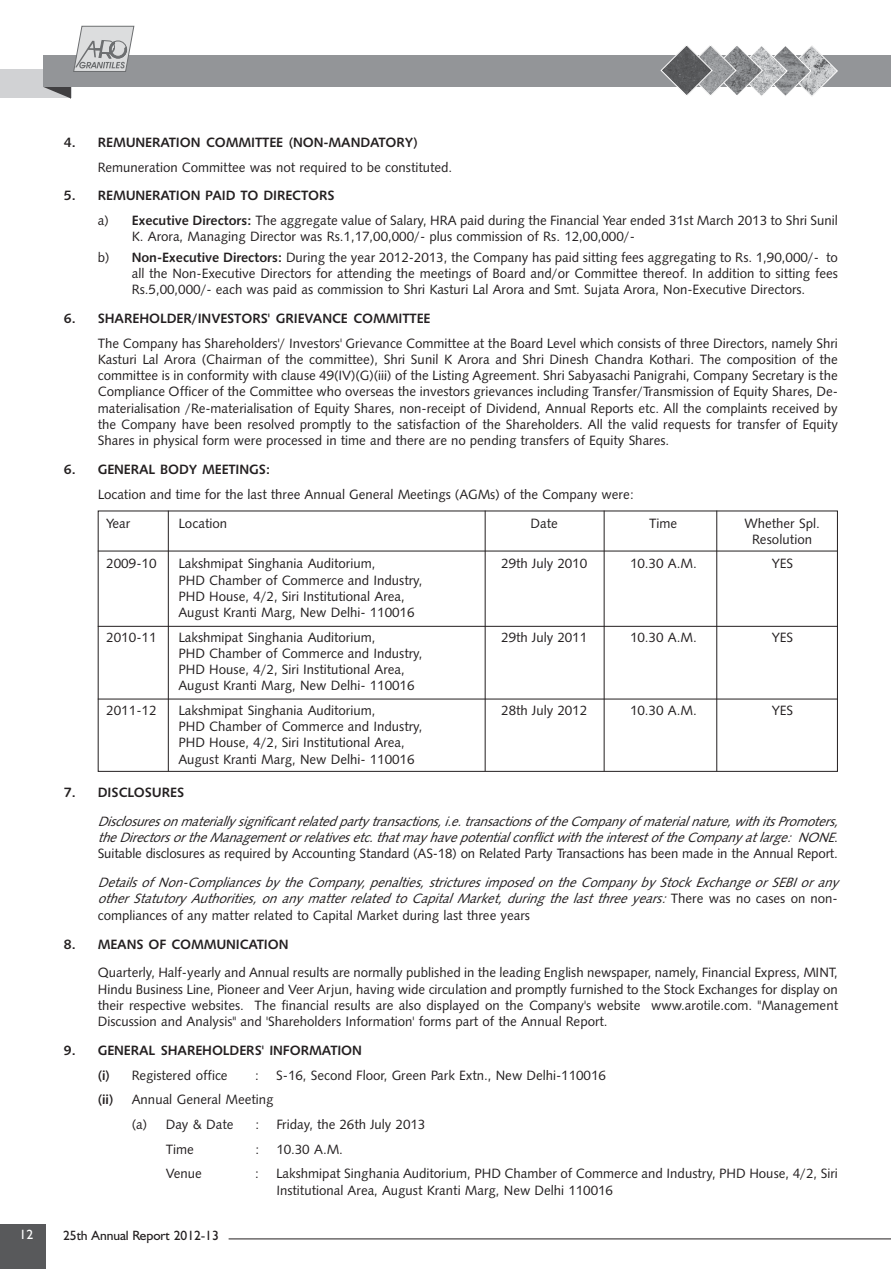
<style>
.page{position:relative;width:891px;height:1269px;background:#fff}
.page>*{position:absolute;margin:0;border:0;box-sizing:border-box;transform-origin:0 0}
.t1{font:13.5px/16.2px "TTAD79 O00";letter-spacing:-.005em;color:#231f20}
.t2{font:13.5px/16.2px "TTAD8 FOI00";letter-spacing:-.015em;color:#231f20}
.t3{font:13.5px "TTAD84 O00";letter-spacing:-.01em;color:#231f20}
.t4{font:13.5px "TTAD68 O00";letter-spacing:-.005em;color:#231f20}
.t5{font:13.5px "TTAD68 O00";color:#fff}
.s1{font-family:"TTAD84 O00"}
.s2{font-family:"TTAD79 O00"}
</style>
<div class="page">
<div style="left:0;top:1224px;width:46px;height:45px;background:#58595b"></div>
<div style="left:0;top:70px;width:71px;height:28px;background:#d1d2d4"></div>
<svg style="left:44px;top:87px;width:27px;height:11px"></svg>
<div style="left:43px;top:55px;width:848px;height:32px;background:#939598"></div>
<svg style="left:660px;top:45px;width:178px;height:51px"></svg>
<svg style="left:73px;top:26px;width:61px;height:46px;background:#c1c2c4"></svg>
<hr style="left:229px;top:1239px;width:662px;height:1px;background:#231f20">
<hr style="left:98px;top:551px;width:740px;height:1px;background:#231f20">
<hr style="left:98px;top:626px;width:740px;height:1px;background:#231f20">
<hr style="left:98px;top:699px;width:740px;height:1px;background:#231f20">
<div style="left:98px;top:511px;width:740px;height:261px;border:1px solid #231f20"></div>
<hr style="left:604px;top:511px;width:1px;height:260px;background:#231f20">
<hr style="left:485px;top:511px;width:1px;height:260px;background:#231f20">
<hr style="left:168px;top:511px;width:1px;height:260px;background:#231f20">
<hr style="left:716px;top:511px;width:1px;height:260px;background:#231f20">
<p class="t3" style="left:64px;top:137px;width:356px">4. REMUNERATION COMMITTEE (NON-MANDATORY)</p>
<p class="t1" style="left:98px;top:160px;width:356px">Remuneration Committee was not required to be constituted.</p>
<p class="t3" style="left:64px;top:190px;width:272px">5. REMUNERATION PAID TO DIRECTORS</p>
<p class="t1" style="left:132px;top:214px;width:708px;text-indent:-34px">a) <span class="s1">Executive Directors:</span> The aggregate value of Salary, HRA paid during the Financial Year ended 31st March 2013 to Shri Sunil<br>K. Arora, Managing Director was Rs.1,17,00,000/- plus commission of Rs. 12,00,000/-</p>
<p class="t1" style="left:132px;top:250px;width:708px;text-align:justify;text-indent:-34px">b) <span class="s1">Non-Executive Directors:</span> During the year 2012-2013, the Company has paid sitting fees aggregating to Rs. 1,90,000/- to all the Non-Executive Directors for attending the meetings of Board and/or Committee thereof. In addition to sitting fees Rs.5,00,000/- each was paid as commission to Shri Kasturi Lal Arora and Smt. Sujata Arora, Non-Executive Directors.</p>
<p class="t3" style="left:64px;top:313px;width:368px">6. SHAREHOLDER/INVESTORS' GRIEVANCE COMMITTEE</p>
<p class="t1" style="left:98px;top:336px;width:742px;text-align:justify">The Company has Shareholders'/ Investors' Grievance Committee at the Board Level which consists of three Directors, namely Shri Kasturi Lal Arora (Chairman of the committee), Shri Sunil K Arora and Shri Dinesh Chandra Kothari. The composition of the committee is in conformity with clause 49(IV)(G)(iii) of the Listing Agreement. Shri Sabyasachi Panigrahi, Company Secretary is the Compliance Officer of the Committee who overseas the investors grievances including Transfer/Transmission of Equity Shares, De&shy;materialisation /Re-materialisation of Equity Shares, non-receipt of Dividend, Annual Reports etc. All the complaints received by the Company have been resolved promptly to the satisfaction of the Shareholders. All the valid requests for transfer of Equity Shares in physical form were processed in time and there are no pending transfers of Equity Shares.</p>
<p class="t3" style="left:64px;top:464px;width:208px">6. GENERAL BODY MEETINGS:</p>
<p class="t1" style="left:106px;top:481px;width:529px;line-height:29px;text-indent:-9px">Location and time for the last three Annual General Meetings (AGMs) of the Company were:<br>Year</p>
<p class="t1" style="left:179px;top:516px;width:50px">Location</p>
<p class="t1" style="left:530px;top:516px;width:29px">Date</p>
<p class="t1" style="left:649px;top:516px;width:30px">Time</p>
<p class="t1" style="left:744px;top:516px;width:77px;text-align:center">Whether Spl.<br>Resolution</p>
<p class="t1" style="left:106px;top:557px;width:52px">2009-10</p>
<p class="t1" style="left:179px;top:557px;width:198px">Lakshmipat Singhania Auditorium,</p>
<p class="t1" style="left:501px;top:557px;width:88px">29th July 2010</p>
<p class="t1" style="left:630px;top:557px;width:68px">10.30 A.M.</p>
<p class="t1" style="left:772px;top:557px;width:23px">YES</p>
<p class="t1" style="left:179px;top:573px;width:245px">PHD Chamber of Commerce and Industry,<br>PHD House, 4/2, Siri Institutional Area,<br>August Kranti Marg, New Delhi- 110016</p>
<p class="t1" style="left:106px;top:630px;width:52px">2010-11</p>
<p class="t1" style="left:179px;top:630px;width:198px">Lakshmipat Singhania Auditorium,</p>
<p class="t1" style="left:501px;top:630px;width:88px">29th July 2011</p>
<p class="t1" style="left:630px;top:630px;width:68px">10.30 A.M.</p>
<p class="t1" style="left:772px;top:630px;width:23px">YES</p>
<p class="t1" style="left:179px;top:646px;width:245px">PHD Chamber of Commerce and Industry,<br>PHD House, 4/2, Siri Institutional Area,<br>August Kranti Marg, New Delhi- 110016</p>
<p class="t1" style="left:106px;top:703px;width:52px">2011-12</p>
<p class="t1" style="left:179px;top:703px;width:198px">Lakshmipat Singhania Auditorium,</p>
<p class="t1" style="left:501px;top:703px;width:88px">28th July 2012</p>
<p class="t1" style="left:630px;top:703px;width:68px">10.30 A.M.</p>
<p class="t1" style="left:772px;top:703px;width:23px">YES</p>
<p class="t1" style="left:179px;top:720px;width:245px">PHD Chamber of Commerce and Industry,<br>PHD House, 4/2, Siri Institutional Area,<br>August Kranti Marg, New Delhi- 110016</p>
<p class="t3" style="left:64px;top:787px;width:122px">7. DISCLOSURES</p>
<p class="t2" style="left:98px;top:814px;width:742px">Disclosures on materially significant related party transactions, i.e. transactions of the Company of material nature, with its Promoters, the Directors or the Management or relatives etc. that may have potential conflict with the interest of the Company at large: NONE<span class="s2">.</span></p>
<p class="t1" style="left:98px;top:847px;width:742px">Suitable disclosures as required by Accounting Standard (AS-18) on Related Party Transactions has been made in the Annual Report.</p>
<p class="t2" style="left:98px;top:876px;width:742px">Details of Non-Compliances by the Company, penalties, strictures imposed on the Company by Stock Exchange or SEBI or any other Statutory Authorities, on any matter related to Capital Market, during the last three years: <span class="s2">There was no cases on non-</span></p>
<p class="t1" style="left:98px;top:908px;width:434px">compliances of any matter related to Capital Market during last three years</p>
<p class="t3" style="left:64px;top:938px;width:226px">8. MEANS OF COMMUNICATION</p>
<p class="t1" style="left:98px;top:966px;width:742px;text-align:justify">Quarterly, Half-yearly and Annual results are normally published in the leading English newspaper, namely, Financial Express, MINT, Hindu Business Line, Pioneer and Veer Arjun, having wide circulation and promptly furnished to the Stock Exchanges for display on their respective websites. The financial results are also displayed on the Company's website www.arotile.com. "Management Discussion and Analysis" and 'Shareholders Information' forms part of the Annual Report.</p>
<p class="t3" style="left:64px;top:1045px;width:300px">9. GENERAL SHAREHOLDERS' INFORMATION</p>
<p class="t1" style="left:98px;top:1068px;width:131px"><span class="s1">(i)</span> Registered office</p>
<p class="t1" style="left:255px;top:1068px;width:353px">: S-16, Second Floor, Green Park Extn., New Delhi-110016</p>
<p class="t1" style="left:98px;top:1093px;width:177px"><span class="s1">(ii)</span> Annual General Meeting</p>
<p class="t1" style="left:132px;top:1117px;width:103px">(a) Day &amp; Date</p>
<p class="t1" style="left:255px;top:1117px;width:172px">: Friday, the 26th July 2013</p>
<p class="t1" style="left:166px;top:1142px;width:30px">Time</p>
<p class="t1" style="left:255px;top:1142px;width:89px">: 10.30 A.M.</p>
<p class="t1" style="left:166px;top:1167px;width:38px">Venue</p>
<p class="t1" style="left:276px;top:1167px;width:563px;text-indent:-22px">: Lakshmipat Singhania Auditorium, PHD Chamber of Commerce and Industry, PHD House, 4/2, Siri<br>Institutional Area, August Kranti Marg, New Delhi 110016</p>
<p class="t5" style="left:20px;top:1230px;width:15px">12</p>
<p class="t4" style="left:63px;top:1230px;width:157px">25th Annual Report 2012-13</p>
</div>
